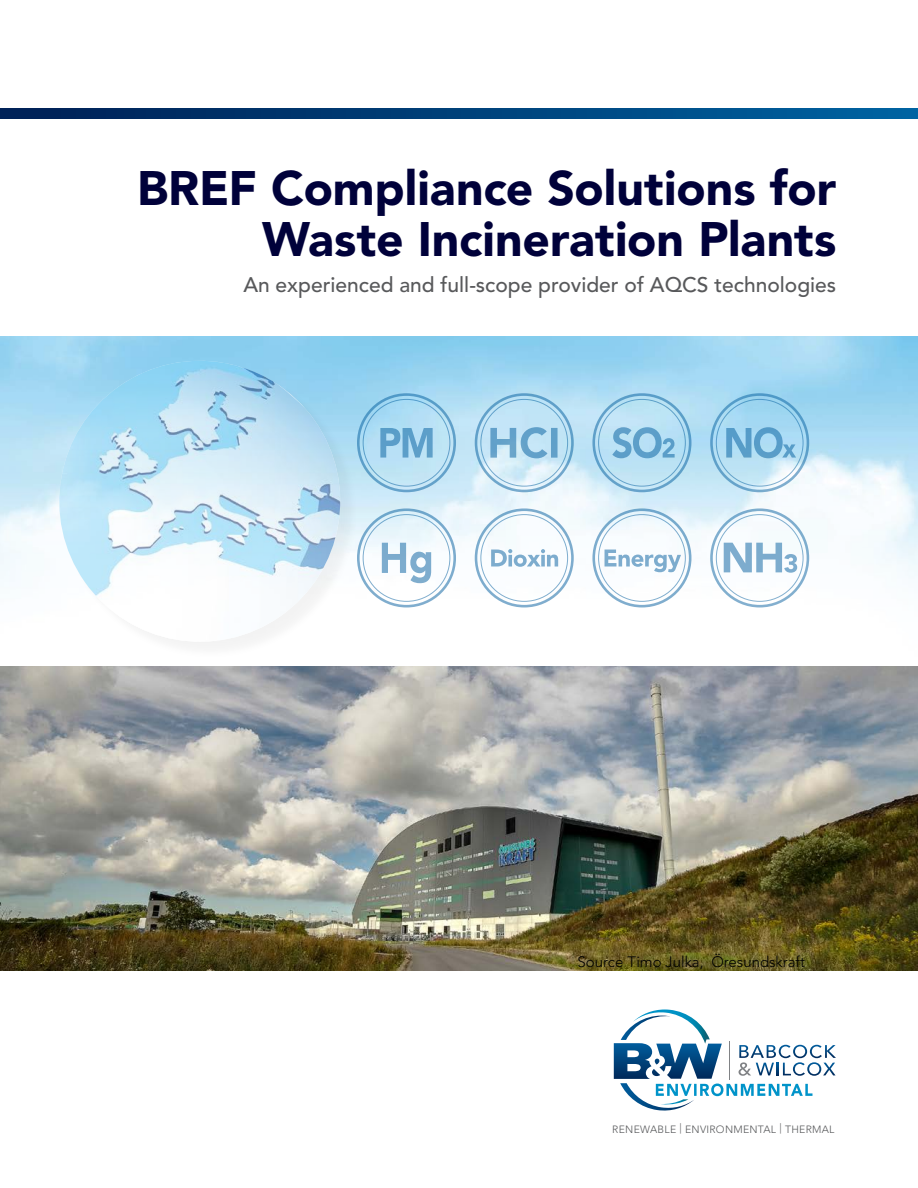
<style>
.page{position:relative;width:918px;height:1188px;background:#fff}
.page>*{position:absolute;margin:0;border:0;box-sizing:border-box;transform-origin:0 0}
.t1{font:900 48px/51px "Avenir LT Std";color:#00013a;text-align:right}
.t2{font:500 21px "Avenir LT Std";color:#58595b}
.t3{font:300 15px "Avenir LT Std";color:#000}
.t4{font:300 10.5px "Avenir LT Std";letter-spacing:.025em;color:#58595b}
</style>
<div class="page">
<svg style="left:614px;top:1010px;width:222px;height:101px"></svg>
<svg style="left:0;top:108px;width:918px;height:10px;background:#00417a"></svg>
<img style="left:0;top:687px;width:918px;height:283px">
<img style="left:0;top:336px;width:918px;height:351px">
<div style="left:592px;top:393px;width:99px;height:99px;border:3px solid #005c9d;border-radius:50%"></div>
<svg style="left:612px;top:427px;width:63px;height:31px;background:#8cc1df"></svg>
<div style="left:710px;top:393px;width:99px;height:99px;border:3px solid #005c9d;border-radius:50%"></div>
<svg style="left:726px;top:427px;width:70px;height:31px;background:#83bdde"></svg>
<div style="left:357px;top:393px;width:99px;height:99px;border:3px solid #005c9d;border-radius:50%"></div>
<svg style="left:380px;top:428px;width:53px;height:30px;background:#80b8da"></svg>
<svg style="left:382px;top:543px;width:49px;height:40px"></svg>
<div style="left:357px;top:508px;width:99px;height:99px;border:3px solid #005c9d;border-radius:50%"></div>
<img style="left:58px;top:361px;width:301px;height:300px">
<div style="left:475px;top:393px;width:99px;height:99px;border:3px solid #005c9d;border-radius:50%"></div>
<svg style="left:490px;top:427px;width:68px;height:31px;background:#96c5e0"></svg>
<div style="left:710px;top:508px;width:99px;height:99px;border:3px solid #005c9d;border-radius:50%"></div>
<svg style="left:724px;top:543px;width:73px;height:30px"></svg>
<div style="left:592px;top:508px;width:99px;height:99px;border:3px solid #005c9d;border-radius:50%"></div>
<svg style="left:605px;top:550px;width:76px;height:22px"></svg>
<div style="left:475px;top:508px;width:99px;height:99px;border:3px solid #005c9d;border-radius:50%"></div>
<svg style="left:491px;top:549px;width:67px;height:18px"></svg>
<h1 class="t1" style="left:137px;top:162px;width:701px">BREF Compliance Solutions for<br>Waste Incineration Plants</h1>
<p class="t2" style="left:243px;top:273px;width:594px">An experienced and full-scope provider of AQCS technologies</p>
<p class="t3" style="left:578px;top:953px;width:229px">Source Timo Julka, Öresundskraft</p>
<p class="t4" style="left:612px;top:1123px;width:224px">RENEWABLE | ENVIRONMENTAL | THERMAL</p>
</div>
